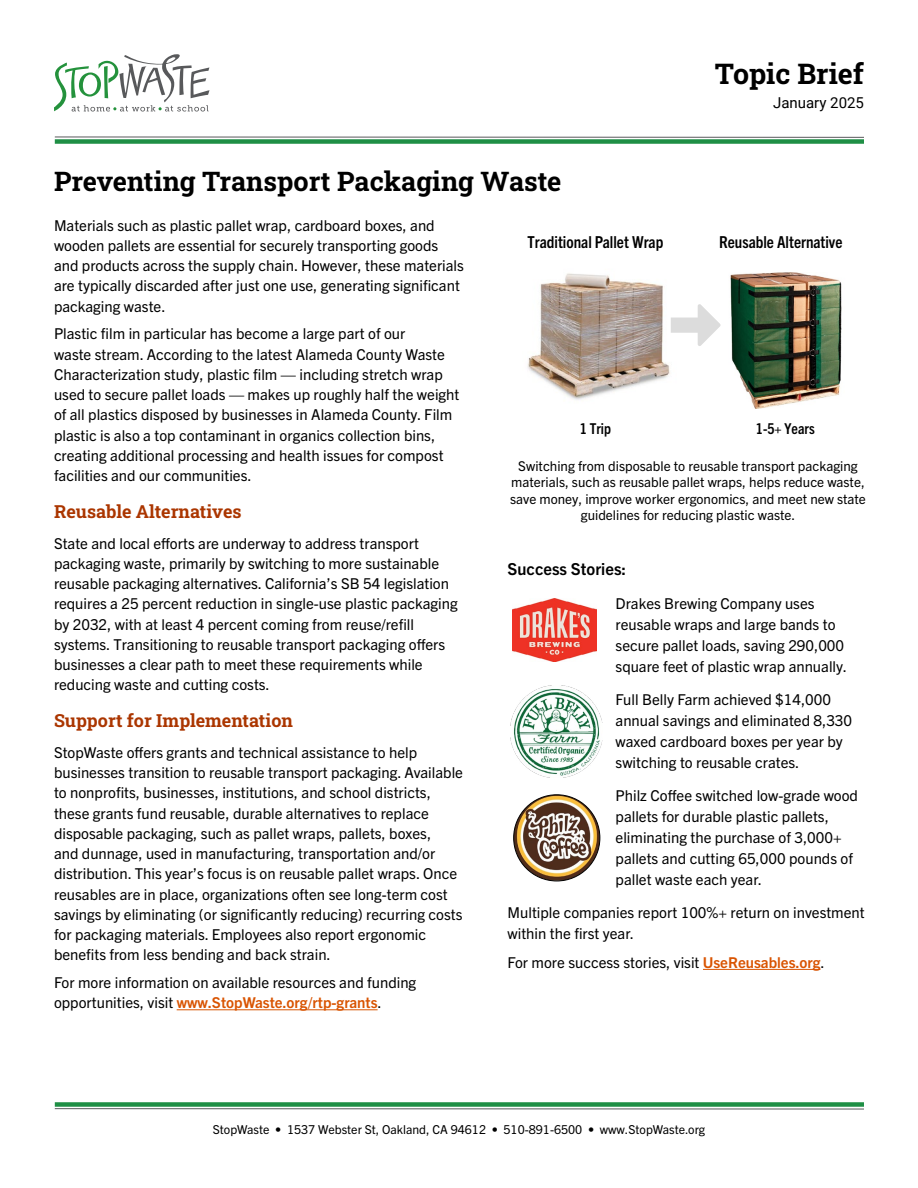
<style>
.page{position:relative;width:918px;height:1188px;background:#fff}
.page>*{position:absolute;margin:0;border:0;box-sizing:border-box;transform-origin:0 0}
.t1{font:700 28.5px "Roboto Slab";color:#000}
.t2{font:700 27px "Roboto Slab";color:#000}
.t3{font:700 18px "Roboto Slab";color:#ab3600}
.t4{font:700 condensed 16.5px "Trade Gothic Next LT Pro";color:#000}
.t5{font:700 16.5px "Trade Gothic Next LT Pro";color:#000}
.t6{font:15px/20.2px "Trade Gothic Next LT Pro";color:#000}
.t7{font:700 condensed 15px "Trade Gothic Next LT Pro";color:#000}
.t8{font:15px "Roboto";color:#000}
.t9{font:13.5px/16.5px "Trade Gothic Next LT Pro";color:#000;text-align:center}
.t10{font:12.3px "Trade Gothic Next LT Pro";color:#000}
.s1{font-weight:700;color:#d95402}
</style>
<div class="page">
<div style="left:55px;top:139px;width:809px;height:5px;background:#1f8f45"></div>
<hr style="left:55px;top:137px;width:809px;height:1px;background:#59595c">
<svg style="left:54px;top:54px;width:156px;height:58px"></svg>
<div style="left:55px;top:1102px;width:809px;height:5px;background:#1f8f45"></div>
<hr style="left:55px;top:1108px;width:809px;height:1px;background:#59595c">
<hr style="left:177px;top:1009px;width:201px;height:1px;background:#d95402">
<img style="left:528px;top:273px;width:142px;height:127px">
<img style="left:730px;top:272px;width:112px;height:137px">
<svg style="left:671px;top:304px;width:50px;height:42px"></svg>
<hr style="left:703px;top:969px;width:117px;height:1px;background:#d95402">
<img style="left:513px;top:598px;width:84px;height:64px">
<img style="left:511px;top:685px;width:91px;height:92px">
<img style="left:514px;top:795px;width:86px;height:86px">
<h2 class="t2" style="left:54px;top:162px;width:509px">Preventing Transport Packaging Waste</h2>
<h1 class="t1" style="left:715px;top:54px;width:151px">Topic Brief</h1>
<p class="t8" style="left:773px;top:92px;width:92px">January 2025</p>
<p class="t6" style="left:54px;top:214px;width:411px">Materials such as plastic pallet wrap, cardboard boxes, and wooden pallets are essential for securely transporting goods and products across the supply chain. However, these materials are typically discarded after just one use, generating significant packaging waste.</p>
<p class="t6" style="left:54px;top:323px;width:407px">Plastic film in particular has become a large part of our<br>waste stream. According to the latest Alameda County Waste Characterization study, plastic film — including stretch wrap used to secure pallet loads — makes up roughly half the weight of all plastics disposed by businesses in Alameda County. Film plastic is also a top contaminant in organics collection bins, creating additional processing and health issues for compost facilities and our communities.</p>
<p class="t3" style="left:54px;top:499px;width:189px">Reusable Alternatives</p>
<p class="t6" style="left:54px;top:532px;width:405px">State and local efforts are underway to address transport packaging waste, primarily by switching to more sustainable reusable packaging alternatives. California’s SB 54 legislation requires a 25 percent reduction in single-use plastic packaging by 2032, with at least 4 percent coming from reuse/refill systems. Transitioning to reusable transport packaging offers businesses a clear path to meet these requirements while reducing waste and cutting costs.</p>
<p class="t3" style="left:54px;top:708px;width:241px">Support for Implementation</p>
<p class="t6" style="left:54px;top:741px;width:411px">StopWaste offers grants and technical assistance to help businesses transition to reusable transport packaging. Available to nonprofits, businesses, institutions, and school districts, these grants fund reusable, durable alternatives to replace disposable packaging, such as pallet wraps, pallets, boxes,<br>and dunnage, used in manufacturing, transportation and/or distribution. This year’s focus is on reusable pallet wraps. Once reusables are in place, organizations often see long-term cost savings by eliminating (or significantly reducing) recurring costs for packaging materials. Employees also report ergonomic benefits from less bending and back strain.</p>
<p class="t6" style="left:54px;top:971px;width:364px">For more information on available resources and funding opportunities, visit <span class="s1">www.StopWaste.org/rtp-grants</span>.</p>
<p class="t4" style="left:528px;top:231px;width:137px">Traditional Pallet Wrap</p>
<p class="t4" style="left:719px;top:231px;width:125px">Reusable Alternative</p>
<p class="t7" style="left:580px;top:419px;width:33px">1 Trip</p>
<p class="t7" style="left:756px;top:419px;width:60px">1-5+ Years</p>
<p class="t9" style="left:510px;top:457px;width:357px">Switching from disposable to reusable transport packaging materials, such as reusable pallet wraps, helps reduce waste, save money, improve worker ergonomics, and meet new state guidelines for reducing plastic waste.</p>
<p class="t5" style="left:508px;top:557px;width:120px">Success Stories:</p>
<p class="t6" style="left:616px;top:592px;width:233px;line-height:21px">Drakes Brewing Company uses reusable wraps and large bands to secure pallet loads, saving 290,000 square feet of plastic wrap annually.</p>
<p class="t6" style="left:616px;top:688px;width:238px;line-height:21px">Full Belly Farm achieved $14,000 annual savings and eliminated 8,330 waxed cardboard boxes per year by switching to reusable crates.</p>
<p class="t6" style="left:616px;top:784px;width:244px;line-height:21px">Philz Coffee switched low-grade wood pallets for durable plastic pallets, eliminating the purchase of 3,000+ pallets and cutting 65,000 pounds of pallet waste each year.</p>
<p class="t6" style="left:508px;top:901px;width:359px;line-height:21px">Multiple companies report 100%+ return on investment within the first year.</p>
<p class="t6" style="left:508px;top:951px;width:319px">For more success stories, visit <span class="s1">UseReusables.org</span>.</p>
<p class="t10" style="left:213px;top:1121px;width:494px">StopWaste • 1537 Webster St, Oakland, CA 94612 • 510-891-6500 • www.StopWaste.org</p>
</div>
